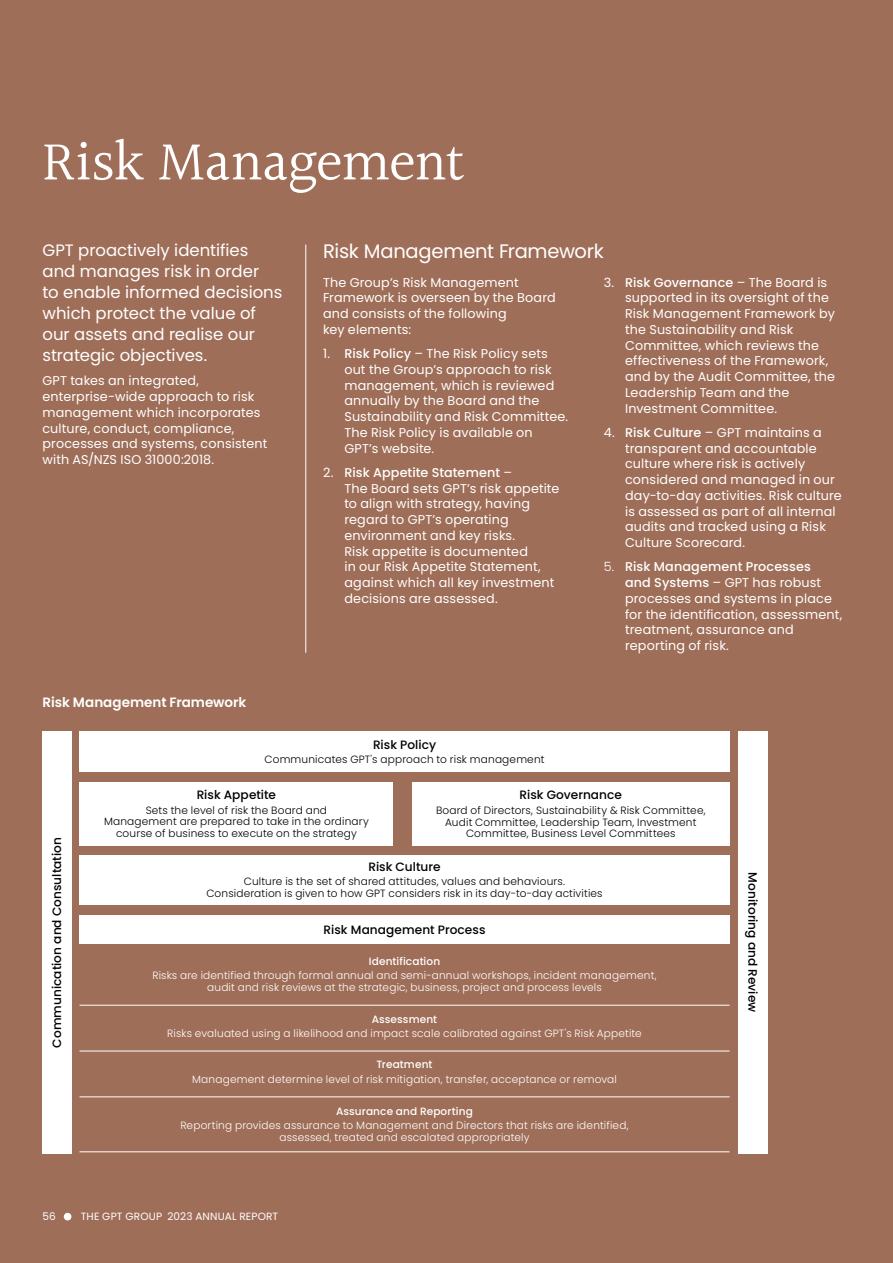
<style>
.page{position:relative;width:893px;height:1263px;background:#9f6e58}
.page>*{position:absolute;margin:0;border:0;box-sizing:border-box;transform-origin:0 0}
.t1{font:57px "Halant";letter-spacing:-.01em;color:#fff}
.t2{font:19.5px "Poppins";letter-spacing:-.015em;color:#fff}
.t3{font:16.5px/21px "Poppins";color:#fff}
.t4{font:600 13.5px "Poppins";color:#fff}
.t5{font:12.75px/15.8px "Poppins";letter-spacing:.01em;color:#fff}
.t6{font:500 12.15px "Poppins";letter-spacing:.005em;color:#000}
.t7{font:300 10.5px/11.9px "Poppins";letter-spacing:.015em;color:#fff;text-align:center}
.t8{font:300 10.5px/11.9px "Poppins";letter-spacing:.015em;color:#000;text-align:center}
.t9{font:500 10.5px "Poppins";letter-spacing:.01em;color:#fff}
.t10{font:10.5px "Poppins";letter-spacing:.01em;color:#fff}
.s1{font-weight:500}
.s2{font-weight:300}
</style>
<div class="page">
<div style="left:79px;top:731px;width:651px;height:41px;background:#fff"></div>
<div style="left:412px;top:782px;width:318px;height:64px;background:#fff"></div>
<div style="left:79px;top:782px;width:314px;height:64px;background:#fff"></div>
<div style="left:79px;top:856px;width:651px;height:49px;background:#fff"></div>
<div style="left:79px;top:915px;width:651px;height:28px;background:#fff"></div>
<hr style="left:79px;top:1005px;width:651px;height:1px;background:#fff">
<hr style="left:79px;top:1051px;width:651px;height:1px;background:#fff">
<hr style="left:79px;top:1096px;width:651px;height:1px;background:#fff">
<hr style="left:79px;top:1151px;width:651px;height:1px;background:#fff">
<div style="left:43px;top:731px;width:29px;height:422px;background:#fff"></div>
<div style="left:738px;top:731px;width:29px;height:422px;background:#fff"></div>
<hr style="left:305px;top:244px;width:1px;height:409px;background:#fff">
<div style="left:64px;top:1213px;width:7px;height:7px;background:#fff;border-radius:50%"></div>
<h1 class="t1" style="left:43px;top:125px;width:424px">Risk Management</h1>
<p class="t3" style="left:43px;top:240px;width:241px">GPT proactively identifies and manages risk in order<br>to enable informed decisions which protect the value of our assets and realise our strategic objectives.</p>
<p class="t5" style="left:43px;top:373px;width:226px">GPT takes an integrated, enterprise-wide approach to risk management which incorporates culture, conduct, compliance, processes and systems, consistent with AS/NZS ISO 31000:2018.</p>
<p class="t4" style="left:43px;top:695px;width:205px">Risk Management Framework</p>
<h2 class="t2" style="left:323px;top:240px;width:282px">Risk Management Framework</h2>
<p class="t5" style="left:323px;top:274px;width:234px">The Group’s Risk Management<br>Framework is overseen by the Board and consists of the following<br>key elements:</p>
<p class="t5" style="left:344px;top:346px;width:225px;text-indent:-21px">1. <span class="s1">Risk Policy</span> – The Risk Policy sets out the Group’s approach to risk management, which is reviewed annually by the Board and the<br>Sustainability and Risk Committee.<br>The Risk Policy is available on<br>GPT’s website.</p>
<p class="t5" style="left:344px;top:465px;width:217px;text-indent:-21px">2. <span class="s1">Risk Appetite Statement</span> –<br>The Board sets GPT’s risk appetite to align with strategy, having regard to GPT’s operating environment and key risks.<br>Risk appetite is documented<br>in our Risk Appetite Statement, against which all key investment decisions are assessed.</p>
<p class="t5" style="left:625px;top:274px;width:212px;text-indent:-21px">3. <span class="s1">Risk Governance</span> – The Board is supported in its oversight of the<br>Risk Management Framework by the Sustainability and Risk<br>Committee, which reviews the effectiveness of the Framework, and by the Audit Committee, the<br>Leadership Team and the<br>Investment Committee.</p>
<p class="t5" style="left:625px;top:424px;width:218px;text-indent:-21px">4. <span class="s1">Risk Culture</span> – GPT maintains a transparent and accountable culture where risk is actively considered and managed in our day-to-day activities. Risk culture is assessed as part of all internal audits and tracked using a Risk<br>Culture Scorecard.</p>
<p class="t5" style="left:625px;top:559px;width:219px;text-indent:-21px"><span class="s2">5.</span> <span class="s1">Risk Management Processes<br>and Systems</span> – GPT has robust processes and systems in place for the identification, assessment, treatment, assurance and reporting of risk.</p>
<p class="t6" style="left:50px;top:1047px;width:212px;rotate:-90deg">Communication and Consultation</p>
<p class="t6" style="left:373px;top:737px;width:65px">Risk Policy</p>
<p class="t8" style="left:264px;top:753px;width:282px">Communicates GPT's approach to risk management</p>
<p class="t6" style="left:197px;top:788px;width:81px">Risk Appetite</p>
<p class="t8" style="left:104px;top:804px;width:266px">Sets the level of risk the Board and<br>Management are prepared to take in the ordinary course of business to execute on the strategy</p>
<p class="t6" style="left:519px;top:788px;width:104px">Risk Governance</p>
<p class="t8" style="left:436px;top:804px;width:271px">Board of Directors, Sustainability &amp; Risk Committee,<br>Audit Committee, Leadership Team, Investment<br>Committee, Business Level Committees</p>
<p class="t6" style="left:368px;top:859px;width:74px">Risk Culture</p>
<p class="t8" style="left:206px;top:876px;width:398px">Culture is the set of shared attitudes, values and behaviours.<br>Consideration is given to how GPT considers risk in its day-to-day activities</p>
<p class="t6" style="left:324px;top:923px;width:163px">Risk Management Process</p>
<p class="t9" style="left:369px;top:955px;width:73px">Identification</p>
<p class="t7" style="left:152px;top:969px;width:506px">Risks are identified through formal annual and semi-annual workshops, incident management, audit and risk reviews at the strategic, business, project and process levels</p>
<p class="t9" style="left:372px;top:1013px;width:67px">Assessment</p>
<p class="t7" style="left:167px;top:1027px;width:476px">Risks evaluated using a likelihood and impact scale calibrated against GPT's Risk Appetite</p>
<p class="t9" style="left:377px;top:1058px;width:57px">Treatment</p>
<p class="t7" style="left:192px;top:1073px;width:426px">Management determine level of risk mitigation, transfer, acceptance or removal</p>
<p class="t9" style="left:336px;top:1105px;width:138px">Assurance and Reporting</p>
<p class="t7" style="left:180px;top:1120px;width:450px">Reporting provides assurance to Management and Directors that risks are identified, assessed, treated and escalated appropriately</p>
<p class="t10" style="left:43px;top:1211px;width:15px">56</p>
<p class="t10" style="left:81px;top:1211px;width:197px">The GPT Group 2023 Annual Report</p>
<p class="t6" style="left:760px;top:872px;width:141px;rotate:90deg">Monitoring and Review</p>
</div>
